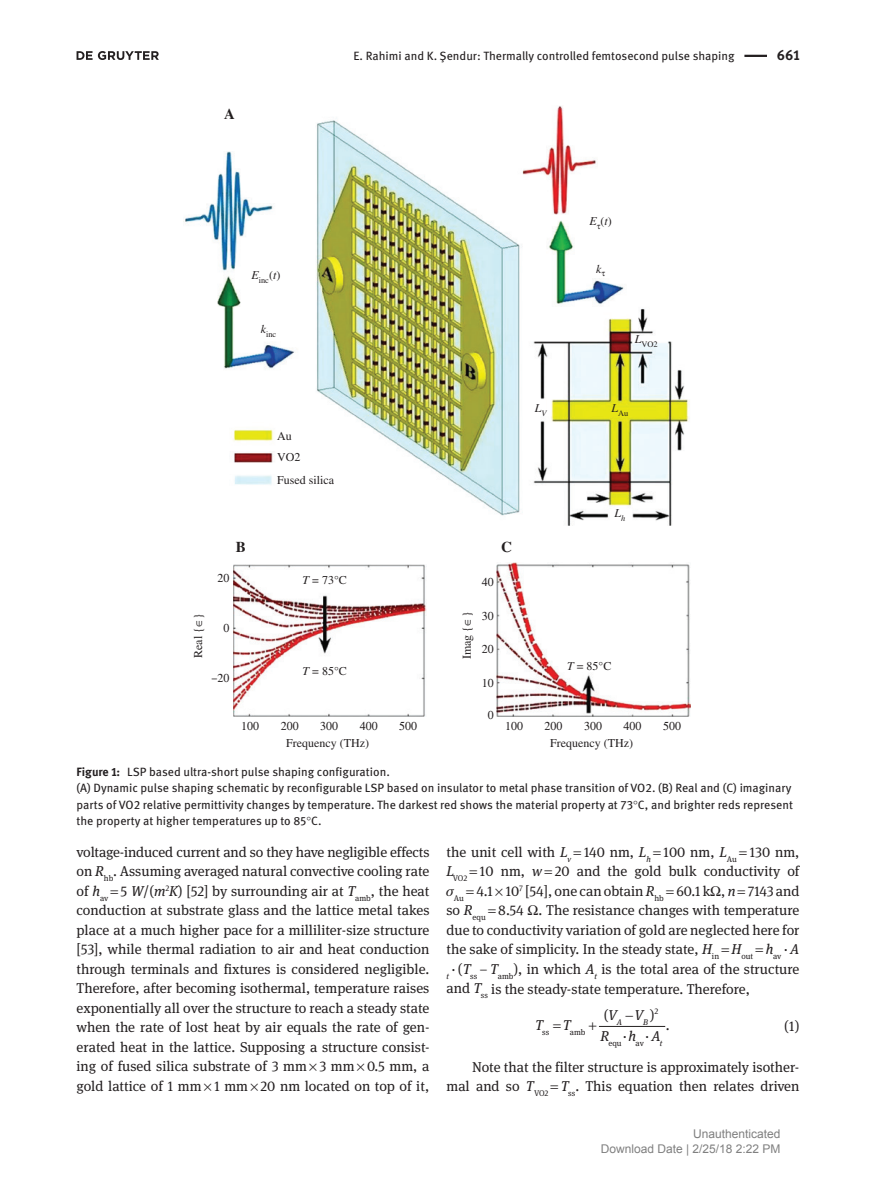
<style>
.page{position:relative;width:893px;height:1191px;background:#fff}
.page>*{position:absolute;margin:0;border:0;box-sizing:border-box;transform-origin:0 0}
.t1{font:700 15px "Times";color:#231f20}
.t2{font:14.25px/19.5px "DG Meta Serif Science";color:#231f20;text-align:justify}
.t3{font:italic 14.25px "DG Meta Serif Science";color:#231f20}
.t4{font:700 14.25px "DG Meta Science";color:#231f20}
.t5{font:12px/16.5px "DG Meta Science";color:#231f20}
.t6{font:12px/21.8px "Times";color:#231f20}
.t7{font:12px/15px "Arial";color:#808080;text-align:right}
.t8{font:italic 12px "Times";color:#231f20}
.t9{font:12px "Myriad Pro";color:#231f20}
.t10{font:8.4px "Times";color:#231f20}
.t11{font:8.25px "DG Meta Serif Science";color:#231f20}
.t12{font:italic 8.25px "DG Meta Serif Science";color:#231f20}
.s1{font-style:normal}
.s2{font-style:italic}
.s3{font-weight:700}
</style>
<div class="page">
<hr style="left:744px;top:55px;width:23px;height:2px;background:#231f20">
<hr style="left:599px;top:1026px;width:66px;height:1px;background:#231f20">
<img style="left:183px;top:106px;width:507px;height:419px">
<img style="left:233px;top:564px;width:194px;height:152px">
<img style="left:496px;top:562px;width:194px;height:154px">
<svg style="left:77px;top:51px;width:82px;height:9px"></svg>
<svg style="left:597px;top:225px;width:3px;height:4px"></svg>
<svg style="left:602px;top:272px;width:3px;height:5px"></svg>
<p class="t1" style="left:224px;top:105px;width:12px">A</p>
<p class="t5" style="left:353px;top:47px;width:383px">E. Rahimi and K. Şendur: Thermally controlled femtosecond pulse shaping</p>
<p class="t4" style="left:777px;top:44px;width:24px">661</p>
<p class="t10" style="left:251px;top:275px;width:30px"><sup>E</sup>inc<sup>(</sup><sup>t</sup><sup>)</sup></p>
<p class="t10" style="left:261px;top:329px;width:17px"><sup>k</sup>inc</p>
<p class="t6" style="left:277px;top:424px;width:25px">Au<br>VO2</p>
<p class="t6" style="left:277px;top:469px;width:58px">Fused silica</p>
<p class="t8" style="left:589px;top:215px;width:24px">E <span class="s1">(</span>t<span class="s1">)</span></p>
<p class="t8" style="left:596px;top:262px;width:7px">k</p>
<p class="t10" style="left:635px;top:339px;width:25px"><sup>L</sup>VO2</p>
<p class="t8" style="left:535px;top:402px;width:13px">L<sub>V</sub></p>
<p class="t10" style="left:611px;top:408px;width:18px"><sup>L</sup>Au</p>
<p class="t8" style="left:614px;top:506px;width:12px">L<sub>h</sub></p>
<p class="t1" style="left:236px;top:538px;width:12px">B</p>
<p class="t1" style="left:501px;top:538px;width:12px">C</p>
<p class="t6" style="left:303px;top:569px;width:46px"><span class="s2">T</span> = 73°C</p>
<p class="t6" style="left:187px;top:658px;width:47px;rotate:-90deg">Real {∈}</p>
<p class="t6" style="left:456px;top:659px;width:49px;rotate:-90deg">Imag {∈}</p>
<p class="t9" style="left:212px;top:670px;width:7px">–</p>
<p class="t6" style="left:303px;top:660px;width:46px"><span class="s2">T</span> = 85°C</p>
<p class="t6" style="left:567px;top:655px;width:46px"><span class="s2">T</span> = 85°C</p>
<p class="t6" style="left:286px;top:732px;width:84px">Frequency (THz)</p>
<p class="t6" style="left:550px;top:732px;width:84px">Frequency (THz)</p>
<p class="t5" style="left:77px;top:763px;width:718px"><span class="s3">Figure 1:</span> LSP based ultra-short pulse shaping configuration.<br>(A) Dynamic pulse shaping schematic by reconfigurable LSP based on insulator to metal phase transition of VO2. (B) Real and (C) imaginary parts of VO2 relative permittivity changes by temperature. The darkest red shows the material property at 73 C, and brighter reds represent the property at higher temperatures up to 85 C.</p>
<p class="t2" style="left:77px;top:842px;width:354px">voltage-induced current and so they have negligible effects on <span class="s2">R</span><sub>hb</sub>. Assuming averaged natural convective cooling rate of <span class="s2">h</span><sub>av</sub> 5 <span class="s2">W</span>/(<span class="s2">m</span><sup>2</sup><span class="s2">K</span>) [52] by surrounding air at <span class="s2">T</span><sub>amb</sub>, the heat conduction at substrate glass and the lattice metal takes place at a much higher pace for a milliliter-size structure [53], while thermal radiation to air and heat conduction through terminals and fixtures is considered negligible.<br>Therefore, after becoming isothermal, temperature raises exponentially all over the structure to reach a steady state when the rate of lost heat by air equals the rate of gen&shy;erated heat in the lattice. Supposing a structure consist&shy;ing of fused silica substrate of 3 mm 3 mm 0.5 mm, a gold lattice of 1 mm 1 mm 20 nm located on top of it,</p>
<p class="t2" style="left:446px;top:842px;width:354px">the unit cell with <span class="s2">L</span><sub>v</sub> 140 nm, <span class="s2">L</span><sub>h</sub> 100 nm, <span class="s2">L</span><sub>Au</sub> 130 nm,</p>
<p class="t2" style="left:446px;top:861px;width:354px"><span class="s2">L</span><sub>VO2</sub> 10 nm, <span class="s2">w</span> 20 and the gold bulk conductivity of</p>
<p class="t2" style="left:454px;top:881px;width:347px"><sub>Au</sub> 4.1 10<sup>7</sup> [54], one can obtain <span class="s2">R</span><sub>hb</sub> 60.1 k , <span class="s2">n</span> 7143 and</p>
<p class="t2" style="left:446px;top:900px;width:354px">so <span class="s2">R</span><sub>equ</sub> 8.54 . The resistance changes with temperature</p>
<p class="t2" style="left:446px;top:920px;width:354px">due to conductivity variation of gold are neglected here for</p>
<p class="t2" style="left:446px;top:939px;width:354px">the sake of simplicity. In the steady state, <span class="s2">H</span><sub>in</sub> <span class="s2">H</span><sub>out</sub> <span class="s2">h</span><sub>av</sub> · <span class="s2">A</span></p>
<p class="t2" style="left:446px;top:959px;width:354px"><sub>t</sub> · (<span class="s2">T</span><sub>ss</sub> − <span class="s2">T</span><sub>amb</sub>), in which <span class="s2">A</span><sub>t</sub> is the total area of the structure</p>
<p class="t2" style="left:446px;top:978px;width:305px">and <span class="s2">T</span><sub>ss</sub> is the steady-state temperature. Therefore,</p>
<p class="t11" style="left:655px;top:1004px;width:5px">2</p>
<p class="t11" style="left:542px;top:1026px;width:9px">ss</p>
<p class="t11" style="left:570px;top:1026px;width:17px">amb</p>
<p class="t11" style="left:608px;top:1036px;width:15px">equ</p>
<p class="t11" style="left:635px;top:1036px;width:10px">av</p>
<p class="t2" style="left:604px;top:1005px;width:52px">(<span class="s2">V V</span> )</p>
<p class="t12" style="left:617px;top:1016px;width:7px">A</p>
<p class="t12" style="left:643px;top:1016px;width:6px">B</p>
<p class="t2" style="left:784px;top:1016px;width:17px">(1)</p>
<p class="t2" style="left:446px;top:1056px;width:354px;text-align:right">Note that the filter structure is approximately isother&shy;mal and so <span class="s2">T</span><sub>VO2</sub> <span class="s2">T</span><sub>ss</sub>. This equation then relates driven</p>
<p class="t3" style="left:535px;top:1014px;width:10px">T</p>
<p class="t3" style="left:563px;top:1014px;width:10px">T</p>
<p class="t2" style="left:666px;top:1015px;width:5px">.</p>
<p class="t3" style="left:600px;top:1025px;width:10px">R</p>
<p class="t3" style="left:628px;top:1025px;width:34px">h A</p>
<p class="t2" style="left:623px;top:1026px;width:28px">· ·</p>
<p class="t12" style="left:660px;top:1036px;width:4px">t</p>
<p class="t7" style="left:601px;top:1127px;width:181px">Unauthenticated<br>Download Date | 2/25/18 2:22 PM</p>
</div>
